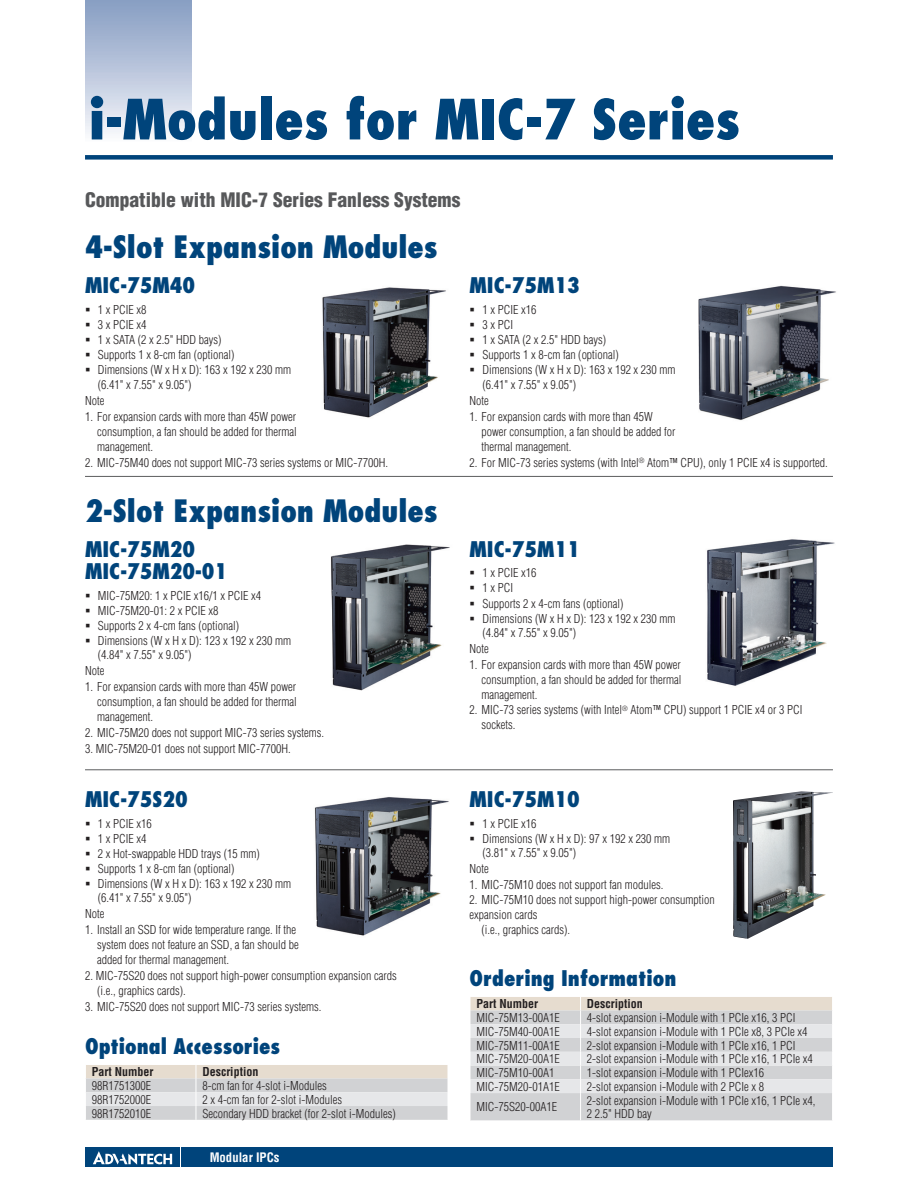
<style>
.page{position:relative;width:918px;height:1188px;background:#fff}
.page>*{position:absolute;margin:0;border:0;box-sizing:border-box;transform-origin:0 0}
.t1{font:800 condensed 54px "Futura";color:#00447b}
.t2{font:800 condensed 30px "Futura";color:#00447b}
.t3{font:800 condensed 21px/22.5px "Futura";color:#00447b}
.t4{font:900 condensed 19.5px "Helvetica";color:#57585a}
.t5{font:700 condensed 12.75px "Helvetica";color:#fff}
.t6{font:300 condensed 12px/15px "Helvetica";color:#231f20}
.t7{font:700 condensed 12px "Helvetica";color:#231f20}
</style>
<div class="page">
<div style="left:85px;top:155px;width:748px;height:5px;background:#00447b"></div>
<div style="left:85px;top:0;width:106px;height:143px;background:linear-gradient(to bottom,#849bc1,#f9fafc)"></div>
<div style="left:182px;top:1147px;width:651px;height:20px;background:#00447b"></div>
<div style="left:85px;top:1147px;width:95px;height:20px;background:#00447b"></div>
<svg style="left:93px;top:1151px;width:79px;height:14px"></svg>
<hr style="left:85px;top:476px;width:748px;height:1px;background:#57585a">
<hr style="left:85px;top:770px;width:748px;height:1px;background:#57585a">
<svg style="left:86px;top:1065px;width:362px;height:55px"></svg>
<img style="left:707px;top:539px;width:128px;height:147px">
<img style="left:331px;top:544px;width:119px;height:147px">
<img style="left:698px;top:285px;width:138px;height:135px">
<img style="left:314px;top:797px;width:135px;height:139px">
<img style="left:733px;top:791px;width:100px;height:148px">
<img style="left:322px;top:287px;width:124px;height:131px">
<svg style="left:470px;top:997px;width:362px;height:123px"></svg>
<h1 class="t1" style="left:89px;top:85px;width:653px">i-Modules for MIC-7 Series</h1>
<h3 class="t4" style="left:85px;top:188px;width:377px">Compatible with MIC-7 Series Fanless Systems</h3>
<h2 class="t2" style="left:85px;top:228px;width:354px">4-Slot Expansion Modules</h2>
<h3 class="t3" style="left:85px;top:274px;width:112px">MIC-75M40</h3>
<p class="t6" style="left:98px;top:302px;width:50px">1 x PCIE x8</p>
<p class="t6" style="left:98px;top:317px;width:50px">3 x PCIE x4</p>
<p class="t6" style="left:98px;top:332px;width:125px">1 x SATA (2 x 2.5" HDD bays)</p>
<p class="t6" style="left:98px;top:347px;width:138px">Supports 1 x 8-cm fan (optional)</p>
<p class="t6" style="left:98px;top:362px;width:195px">Dimensions (W x H x D): 163 x 192 x 230 mm</p>
<p class="t6" style="left:98px;top:377px;width:95px">(6.41" x 7.55" x 9.05")</p>
<p class="t6" style="left:85px;top:393px;width:21px">Note</p>
<p class="t6" style="left:97px;top:409px;width:201px;text-align:justify;text-indent:-12px">1. For expansion cards with more than 45W power consumption, a fan should be added for thermal management.</p>
<p class="t6" style="left:85px;top:455px;width:305px">2. MIC-75M40 does not support MIC-73 series systems or MIC-7700H.</p>
<h2 class="t2" style="left:85px;top:491px;width:354px">2-Slot Expansion Modules</h2>
<h3 class="t3" style="left:85px;top:537px;width:144px">MIC-75M20<br>MIC-75M20-01</h3>
<p class="t6" style="left:98px;top:588px;width:195px">MIC-75M20: 1 x PCIE x16/1 x PCIE x4<br>MIC-75M20-01: 2 x PCIE x8<br>Supports 2 x 4-cm fans (optional)<br>Dimensions (W x H x D): 123 x 192 x 230 mm (4.84" x 7.55" x 9.05")</p>
<p class="t6" style="left:85px;top:663px;width:21px">Note</p>
<p class="t6" style="left:97px;top:679px;width:201px;text-align:justify;text-indent:-12px">1. For expansion cards with more than 45W power consumption, a fan should be added for thermal management.</p>
<p class="t6" style="left:85px;top:725px;width:241px">2. MIC-75M20 does not support MIC-73 series systems.</p>
<p class="t6" style="left:85px;top:741px;width:207px">3. MIC-75M20-01 does not support MIC-7700H.</p>
<h3 class="t3" style="left:85px;top:788px;width:104px">MIC-75S20</h3>
<p class="t6" style="left:98px;top:816px;width:195px">1 x PCIE x16<br>1 x PCIE x4<br>2 x Hot-swappable HDD trays (15 mm)<br>Supports 1 x 8-cm fan (optional)<br>Dimensions (W x H x D): 163 x 192 x 230 mm (6.41" x 7.55" x 9.05")</p>
<p class="t6" style="left:85px;top:906px;width:21px">Note</p>
<p class="t6" style="left:97px;top:922px;width:203px;text-indent:-12px">1. Install an SSD for wide temperature range. If the system does not feature an SSD, a fan should be added for thermal management.</p>
<p class="t6" style="left:97px;top:968px;width:301px;text-indent:-12px">2. MIC-75S20 does not support high-power consumption expansion cards (i.e., graphics cards).</p>
<p class="t6" style="left:85px;top:999px;width:238px">3. MIC-75S20 does not support MIC-73 series systems.</p>
<h3 class="t3" style="left:85px;top:1035px;width:197px">Optional Accessories</h3>
<p class="t7" style="left:92px;top:1065px;width:63px">Part Number</p>
<p class="t7" style="left:202px;top:1065px;width:57px">Description</p>
<p class="t6" style="left:92px;top:1078px;width:61px">98R1751300E</p>
<p class="t6" style="left:202px;top:1078px;width:126px">8-cm fan for 4-slot i-Modules</p>
<p class="t6" style="left:92px;top:1092px;width:61px">98R1752000E</p>
<p class="t6" style="left:202px;top:1092px;width:141px">2 x 4-cm fan for 2-slot i-Modules</p>
<p class="t6" style="left:92px;top:1106px;width:61px">98R1752010E</p>
<p class="t6" style="left:202px;top:1106px;width:195px">Secondary HDD bracket (for 2-slot i-Modules)</p>
<p class="t5" style="left:210px;top:1150px;width:71px">Modular IPCs</p>
<h3 class="t3" style="left:470px;top:274px;width:112px">MIC-75M13</h3>
<p class="t6" style="left:482px;top:302px;width:55px">1 x PCIE x16</p>
<p class="t6" style="left:482px;top:317px;width:32px">3 x PCI</p>
<p class="t6" style="left:482px;top:332px;width:125px">1 x SATA (2 x 2.5" HDD bays)</p>
<p class="t6" style="left:482px;top:347px;width:138px">Supports 1 x 8-cm fan (optional)</p>
<p class="t6" style="left:482px;top:362px;width:195px">Dimensions (W x H x D): 163 x 192 x 230 mm</p>
<p class="t6" style="left:482px;top:377px;width:95px">(6.41" x 7.55" x 9.05")</p>
<p class="t6" style="left:470px;top:393px;width:21px">Note</p>
<p class="t6" style="left:482px;top:409px;width:195px;text-indent:-12px">1. For expansion cards with more than 45W power consumption, a fan should be added for thermal management.</p>
<p class="t6" style="left:470px;top:455px;width:360px">2. For MIC-73 series systems (with Intel<sup>®</sup> Atom™ CPU), only 1 PCIE x4 is supported.</p>
<h3 class="t3" style="left:470px;top:537px;width:112px">MIC-75M11</h3>
<p class="t6" style="left:482px;top:566px;width:195px">1 x PCIE x16<br>1 x PCI<br>Supports 2 x 4-cm fans (optional)<br>Dimensions (W x H x D): 123 x 192 x 230 mm (4.84" x 7.55" x 9.05")</p>
<p class="t6" style="left:470px;top:641px;width:21px">Note</p>
<p class="t6" style="left:482px;top:657px;width:201px;text-align:justify;text-indent:-12px">1. For expansion cards with more than 45W power consumption, a fan should be added for thermal management.</p>
<p class="t6" style="left:482px;top:703px;width:322px;text-indent:-12px">2. MIC-73 series systems (with Intel<sup>®</sup> Atom™ CPU) support 1 PCIE x4 or 3 PCI sockets.</p>
<h3 class="t3" style="left:470px;top:788px;width:112px">MIC-75M10</h3>
<p class="t6" style="left:482px;top:816px;width:189px">1 x PCIE x16<br>Dimensions (W x H x D): 97 x 192 x 230 mm (3.81" x 7.55" x 9.05")</p>
<p class="t6" style="left:470px;top:861px;width:21px">Note</p>
<p class="t6" style="left:470px;top:877px;width:195px">1. MIC-75M10 does not support fan modules.</p>
<p class="t6" style="left:470px;top:893px;width:247px">2. MIC-75M10 does not support high-power consumption</p>
<p class="t6" style="left:470px;top:908px;width:69px">expansion cards</p>
<p class="t6" style="left:482px;top:923px;width:90px">(i.e., graphics cards).</p>
<h3 class="t3" style="left:470px;top:967px;width:208px">Ordering Information</h3>
<p class="t7" style="left:476px;top:997px;width:63px">Part Number</p>
<p class="t7" style="left:587px;top:997px;width:57px">Description</p>
<p class="t6" style="left:476px;top:1010px;width:85px">MIC-75M13-00A1E</p>
<p class="t6" style="left:587px;top:1010px;width:210px">4-slot expansion i-Module with 1 PCIe x16, 3 PCI</p>
<p class="t6" style="left:476px;top:1024px;width:85px">MIC-75M40-00A1E</p>
<p class="t6" style="left:587px;top:1024px;width:222px">4-slot expansion i-Module with 1 PCIe x8, 3 PCIe x4</p>
<p class="t6" style="left:476px;top:1038px;width:85px">MIC-75M11-00A1E</p>
<p class="t6" style="left:587px;top:1038px;width:210px">2-slot expansion i-Module with 1 PCIe x16, 1 PCI</p>
<p class="t6" style="left:476px;top:1051px;width:85px">MIC-75M20-00A1E</p>
<p class="t6" style="left:587px;top:1051px;width:227px">2-slot expansion i-Module with 1 PCIe x16, 1 PCIe x4</p>
<p class="t6" style="left:476px;top:1065px;width:79px">MIC-75M10-00A1</p>
<p class="t6" style="left:587px;top:1065px;width:179px">1-slot expansion i-Module with 1 PCIex16</p>
<p class="t6" style="left:476px;top:1079px;width:85px">MIC-75M20-01A1E</p>
<p class="t6" style="left:587px;top:1079px;width:179px">2-slot expansion i-Module with 2 PCIe x 8</p>
<p class="t6" style="left:476px;top:1100px;width:82px">MIC-75S20-00A1E</p>
<p class="t6" style="left:587px;top:1094px;width:230px;line-height:13.5px">2-slot expansion i-Module with 1 PCIe x16, 1 PCIe x4,<br>2 2.5" HDD bay</p>
</div>
